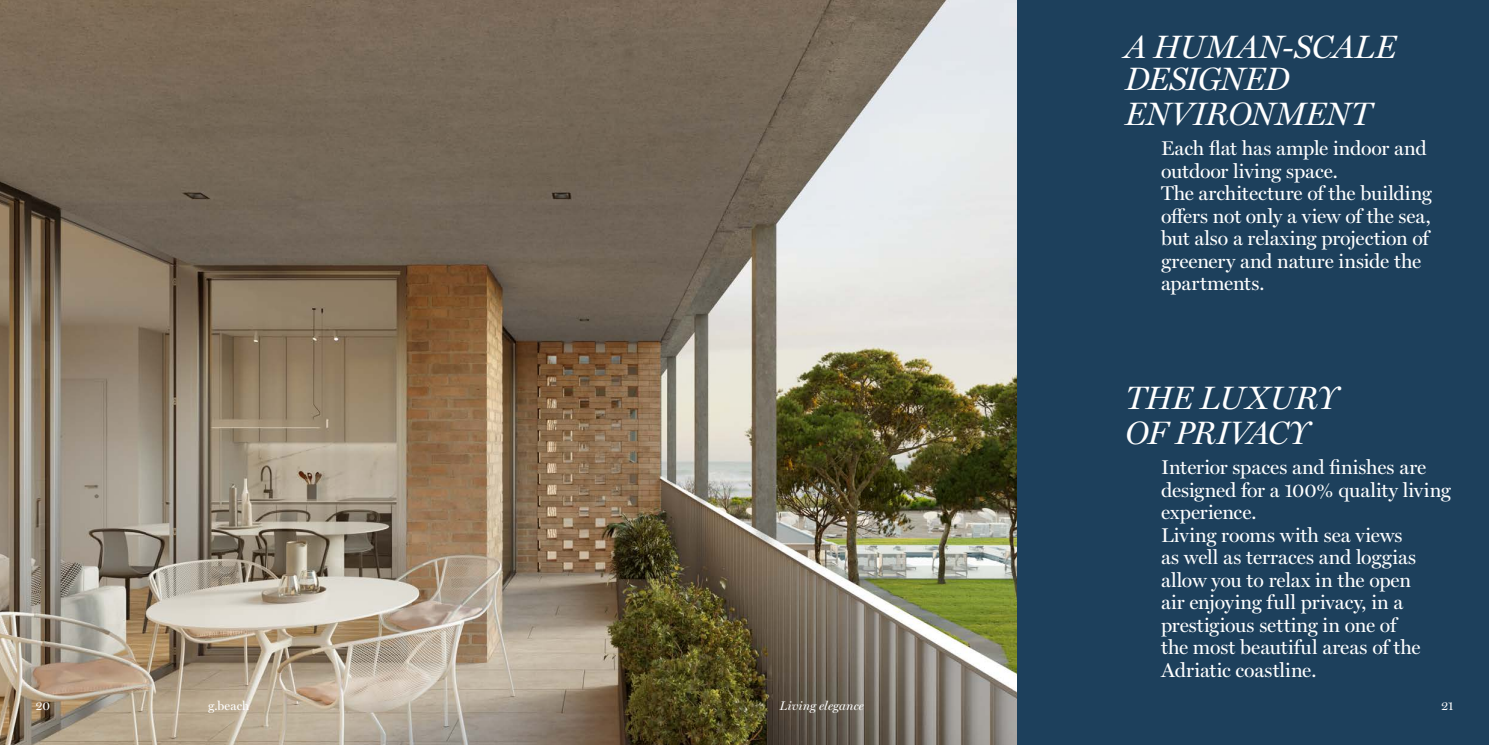
<style>
.page{position:relative;width:1489px;height:745px;background:#fff}
.page>*{position:absolute;margin:0;border:0;box-sizing:border-box;transform-origin:0 0}
.t1{font:italic 32.5px/32.5px "Miller Display";color:#fff}
.t2{font:italic 32.5px "Miller Display";letter-spacing:-.03em;color:#fff}
.t3{font:20px/22.5px "Miller Display";letter-spacing:-.005em;color:#fff}
.t4{font:italic 12.5px "Miller Display";letter-spacing:.005em;color:#fff}
.t5{font:12.5px "Miller Display";letter-spacing:.005em;color:#fff}
</style>
<div class="page">
<div style="left:0;top:0;width:1488px;height:744px;background:#1d405c"></div>
<img style="left:0;top:0;width:1016px;height:744px">
<p class="t1" style="left:1125px;top:30px;width:272px">A HUMAN-SCALE<br>DESIGNED</p>
<p class="t1" style="left:1125px;top:98px;width:247px">ENVIRONMENT</p>
<p class="t3" style="left:1160px;top:137px;width:267px">Each flat has ample indoor and outdoor living space.</p>
<p class="t3" style="left:1160px;top:182px;width:272px">The architecture of the building offers not only a view of the sea, but also a relaxing projection of greenery and nature inside the apartments.</p>
<p class="t1" style="left:1125px;top:381px;width:214px">THE LUXURY</p>
<p class="t2" style="left:1125px;top:413px;width:185px">OF PRIVACY</p>
<p class="t3" style="left:1160px;top:455px;width:267px">Interior spaces and finishes are</p>
<p class="t3" style="left:1160px;top:478px;width:291px">designed for a 100% quality living experience.</p>
<p class="t3" style="left:1160px;top:523px;width:261px">Living rooms with sea views as well as terraces and loggias allow you to relax in the open air enjoying full privacy, in a prestigious setting in one of the most beautiful areas of the<br>Adriatic coastline.</p>
<p class="t5" style="left:35px;top:697px;width:16px">20</p>
<p class="t5" style="left:208px;top:697px;width:43px">g.beach</p>
<p class="t4" style="left:780px;top:697px;width:85px">Living elegance</p>
<p class="t5" style="left:1440px;top:697px;width:14px">21</p>
</div>
